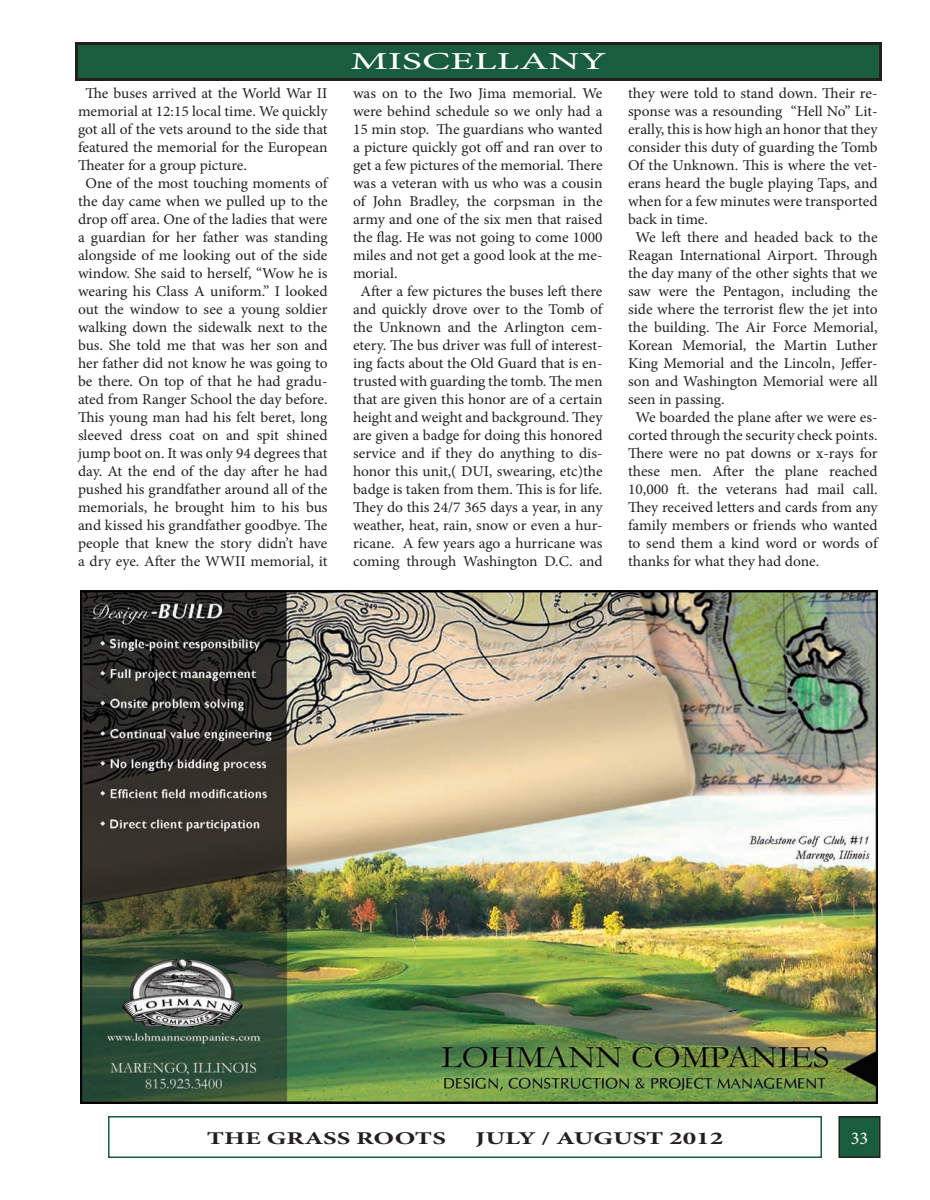
<style>
.page{position:relative;width:930px;height:1200px;background:#fff}
.page>*{position:absolute;margin:0;border:0;box-sizing:border-box;transform-origin:0 0}
.t1{font:24.3px "Minion Pro";color:#fff;scale:1.72 1}
.t2{font:700 18px "Minion Pro";color:#231f20;scale:1.5 1}
.t3{font:18px "Minion Pro";color:#fff}
.t4{font:15px "Minion Pro";letter-spacing:-.005em;color:#231f20}
</style>
<div class="page">
<div style="left:839px;top:1117px;width:41px;height:40px;background:#1a5d3e"></div>
<div style="left:838px;top:1116px;width:42px;height:42px;border:2px solid #231f20"></div>
<div style="left:76px;top:44px;width:804px;height:36px;background:#1a5d3e"></div>
<div style="left:75px;top:42px;width:807px;height:39px;border:3px solid #231f20"></div>
<div style="left:108px;top:1116px;width:714px;height:42px;border:2px solid #1a5d3e"></div>
<img style="left:81px;top:591px;width:797px;height:513px">
<p class="t4" style="left:86px;top:83px;width:243px">The buses arrived at the World War II</p>
<p class="t4" style="left:78px;top:101px;width:251px">memorial at 12:15 local time. We quickly</p>
<p class="t4" style="left:78px;top:119px;width:251px">got all of the vets around to the side that</p>
<p class="t4" style="left:78px;top:137px;width:251px">featured the memorial for the European</p>
<p class="t4" style="left:78px;top:155px;width:170px">Theater for a group picture.</p>
<p class="t4" style="left:86px;top:173px;width:243px">One of the most touching moments of</p>
<p class="t4" style="left:78px;top:191px;width:251px">the day came when we pulled up to the</p>
<p class="t4" style="left:78px;top:209px;width:251px">drop off area. One of the ladies that were</p>
<p class="t4" style="left:78px;top:227px;width:251px">a guardian for her father was standing</p>
<p class="t4" style="left:78px;top:245px;width:251px">alongside of me looking out of the side</p>
<p class="t4" style="left:78px;top:263px;width:251px">window. She said to herself, “Wow he is</p>
<p class="t4" style="left:78px;top:281px;width:251px">wearing his Class A uniform.” I looked</p>
<p class="t4" style="left:78px;top:299px;width:251px">out the window to see a young soldier</p>
<p class="t4" style="left:78px;top:317px;width:251px">walking down the sidewalk next to the</p>
<p class="t4" style="left:78px;top:335px;width:251px">bus. She told me that was her son and</p>
<p class="t4" style="left:78px;top:353px;width:251px">her father did not know he was going to</p>
<p class="t4" style="left:78px;top:371px;width:251px">be there. On top of that he had gradu-</p>
<p class="t4" style="left:78px;top:389px;width:251px">ated from Ranger School the day before.</p>
<p class="t4" style="left:78px;top:407px;width:251px">This young man had his felt beret, long</p>
<p class="t4" style="left:78px;top:425px;width:251px">sleeved dress coat on and spit shined</p>
<p class="t4" style="left:78px;top:443px;width:251px">jump boot on. It was only 94 degrees that</p>
<p class="t4" style="left:78px;top:461px;width:251px">day. At the end of the day after he had</p>
<p class="t4" style="left:78px;top:479px;width:251px">pushed his grandfather around all of the</p>
<p class="t4" style="left:78px;top:497px;width:251px">memorials, he brought him to his bus</p>
<p class="t4" style="left:78px;top:515px;width:251px">and kissed his grandfather goodbye. The</p>
<p class="t4" style="left:78px;top:533px;width:251px">people that knew the story didn’t have</p>
<p class="t4" style="left:78px;top:551px;width:251px">a dry eye. After the WWII memorial, it</p>
<h1 class="t1" style="left:351px;top:45px;width:150px">MISCELLANY</h1>
<p class="t4" style="left:353px;top:83px;width:251px">was on to the Iwo Jima memorial. We</p>
<p class="t4" style="left:353px;top:101px;width:251px">were behind schedule so we only had a</p>
<p class="t4" style="left:353px;top:119px;width:251px">15 min stop. The guardians who wanted</p>
<p class="t4" style="left:353px;top:137px;width:251px">a picture quickly got off and ran over to</p>
<p class="t4" style="left:353px;top:155px;width:251px">get a few pictures of the memorial. There</p>
<p class="t4" style="left:353px;top:173px;width:251px">was a veteran with us who was a cousin</p>
<p class="t4" style="left:353px;top:191px;width:251px">of John Bradley, the corpsman in the</p>
<p class="t4" style="left:353px;top:209px;width:251px">army and one of the six men that raised</p>
<p class="t4" style="left:353px;top:227px;width:251px">the flag. He was not going to come 1000</p>
<p class="t4" style="left:353px;top:245px;width:251px">miles and not get a good look at the me-</p>
<p class="t4" style="left:353px;top:263px;width:46px">morial.</p>
<p class="t4" style="left:361px;top:281px;width:243px">After a few pictures the buses left there</p>
<p class="t4" style="left:353px;top:299px;width:251px">and quickly drove over to the Tomb of</p>
<p class="t4" style="left:353px;top:317px;width:251px">the Unknown and the Arlington cem-</p>
<p class="t4" style="left:353px;top:335px;width:251px">etery. The bus driver was full of interest-</p>
<p class="t4" style="left:353px;top:353px;width:251px">ing facts about the Old Guard that is en-</p>
<p class="t4" style="left:353px;top:371px;width:251px">trusted with guarding the tomb. The men</p>
<p class="t4" style="left:353px;top:389px;width:251px">that are given this honor are of a certain</p>
<p class="t4" style="left:353px;top:407px;width:251px">height and weight and background. They</p>
<p class="t4" style="left:353px;top:425px;width:251px">are given a badge for doing this honored</p>
<p class="t4" style="left:353px;top:443px;width:251px">service and if they do anything to dis-</p>
<p class="t4" style="left:353px;top:461px;width:251px">honor this unit,( DUI, swearing, etc)the</p>
<p class="t4" style="left:353px;top:479px;width:251px">badge is taken from them. This is for life.</p>
<p class="t4" style="left:353px;top:497px;width:251px">They do this 24/7 365 days a year, in any</p>
<p class="t4" style="left:353px;top:515px;width:251px">weather, heat, rain, snow or even a hur-</p>
<p class="t4" style="left:353px;top:533px;width:251px">ricane. A few years ago a hurricane was</p>
<p class="t4" style="left:353px;top:551px;width:251px">coming through Washington D.C. and</p>
<p class="t4" style="left:628px;top:83px;width:251px">they were told to stand down. Their re-</p>
<p class="t4" style="left:628px;top:101px;width:251px">sponse was a resounding “Hell No” Lit-</p>
<p class="t4" style="left:628px;top:119px;width:251px">erally, this is how high an honor that they</p>
<p class="t4" style="left:628px;top:137px;width:251px">consider this duty of guarding the Tomb</p>
<p class="t4" style="left:628px;top:155px;width:251px">Of the Unknown. This is where the vet-</p>
<p class="t4" style="left:628px;top:173px;width:251px">erans heard the bugle playing Taps, and</p>
<p class="t4" style="left:628px;top:191px;width:251px">when for a few minutes were transported</p>
<p class="t4" style="left:628px;top:209px;width:81px">back in time.</p>
<p class="t4" style="left:636px;top:227px;width:244px">We left there and headed back to the</p>
<p class="t4" style="left:628px;top:245px;width:251px">Reagan International Airport. Through</p>
<p class="t4" style="left:628px;top:263px;width:251px">the day many of the other sights that we</p>
<p class="t4" style="left:628px;top:281px;width:251px">saw were the Pentagon, including the</p>
<p class="t4" style="left:628px;top:299px;width:251px">side where the terrorist flew the jet into</p>
<p class="t4" style="left:628px;top:317px;width:251px">the building. The Air Force Memorial,</p>
<p class="t4" style="left:628px;top:335px;width:251px">Korean Memorial, the Martin Luther</p>
<p class="t4" style="left:628px;top:353px;width:251px">King Memorial and the Lincoln, Jeffer-</p>
<p class="t4" style="left:628px;top:371px;width:251px">son and Washington Memorial were all</p>
<p class="t4" style="left:628px;top:389px;width:98px">seen in passing.</p>
<p class="t4" style="left:636px;top:407px;width:244px">We boarded the plane after we were es-</p>
<p class="t4" style="left:628px;top:425px;width:251px">corted through the security check points.</p>
<p class="t4" style="left:628px;top:443px;width:251px">There were no pat downs or x-rays for</p>
<p class="t4" style="left:628px;top:461px;width:251px">these men. After the plane reached</p>
<p class="t4" style="left:628px;top:479px;width:251px">10,000 ft. the veterans had mail call.</p>
<p class="t4" style="left:628px;top:497px;width:251px">They received letters and cards from any</p>
<p class="t4" style="left:628px;top:515px;width:251px">family members or friends who wanted</p>
<p class="t4" style="left:628px;top:533px;width:251px">to send them a kind word or words of</p>
<p class="t4" style="left:628px;top:551px;width:193px">thanks for what they had done.</p>
<p class="t2" style="left:207px;top:1125px;width:161px">THE GRASS ROOTS</p>
<p class="t2" style="left:475px;top:1125px;width:167px">JULY / AUGUST 2012</p>
<p class="t3" style="left:851px;top:1126px;width:19px">33</p>
</div>
